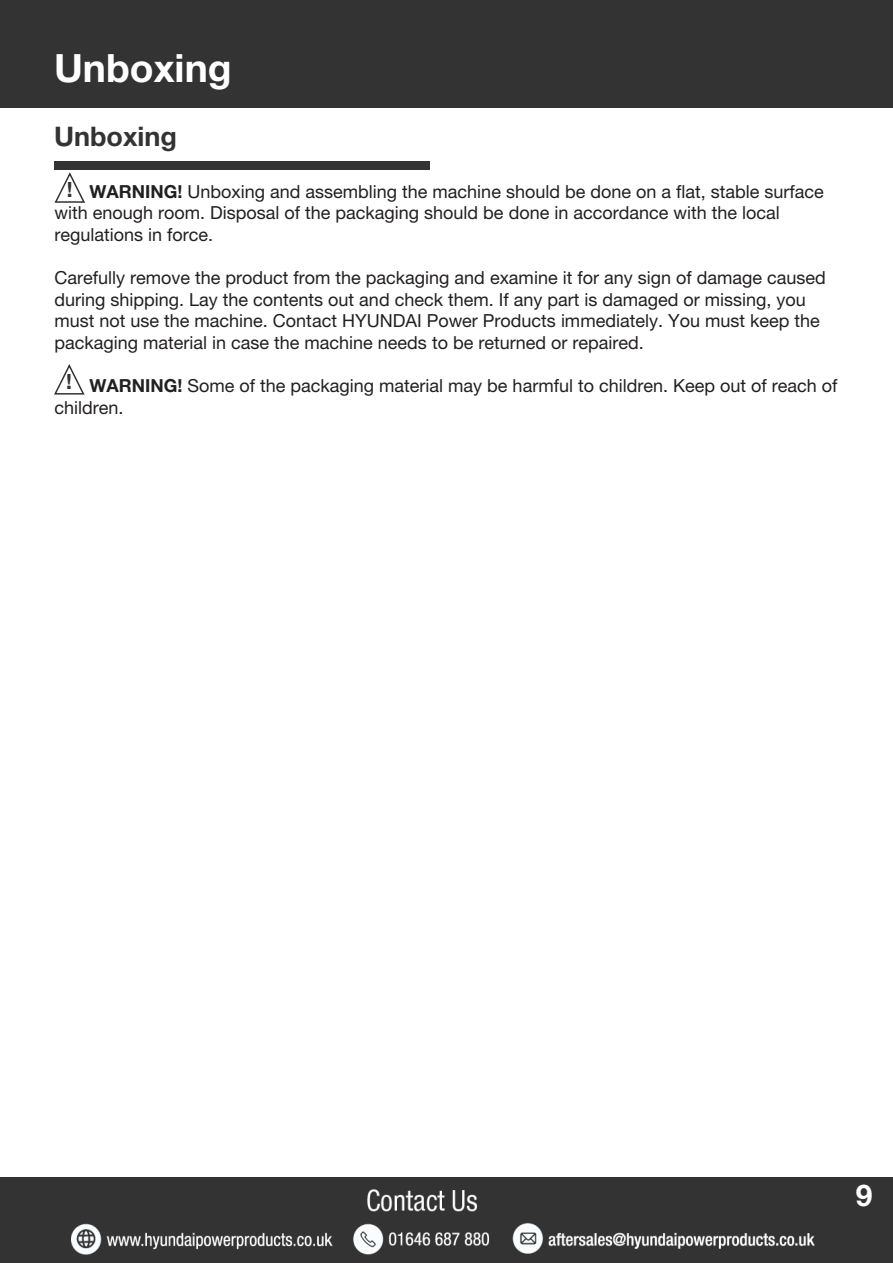
<style>
.page{position:relative;width:893px;height:1263px;background:#fff}
.page>*{position:absolute;margin:0;border:0;box-sizing:border-box;transform-origin:0 0}
.t1{font:700 39px "Helvetica Neue LT Pro";color:#fff}
.t2{font:700 30px "Helvetica Neue LT Pro";color:#fff}
.t3{font:700 27px "Helvetica Neue LT Pro";color:#323332}
.t4{font:700 21px "Helvetica Neue LT Pro";color:#323332}
.t5{font:18px/21.6px "Helvetica Neue LT Pro";color:#231f20}
.s1{font-weight:700}
</style>
<div class="page">
<div style="left:0;top:0;width:893px;height:107px;background:#323332"></div>
<div style="left:0;top:1178px;width:893px;height:85px;background:#323332"></div>
<img style="left:72px;top:1189px;width:743px;height:65px">
<svg style="left:54px;top:172px;width:31px;height:31px"></svg>
<div style="left:54px;top:161px;width:375px;height:9px;background:#323332"></div>
<svg style="left:54px;top:364px;width:31px;height:31px"></svg>
<p class="t1" style="left:54px;top:44px;width:179px">Unboxing</p>
<p class="t3" style="left:54px;top:119px;width:124px">Unboxing</p>
<p class="t5" style="left:55px;top:180px;width:771px;text-indent:35px"><span class="s1">WARNING!</span> Unboxing and assembling the machine should be done on a flat, stable surface with enough room. Disposal of the packaging should be done in accordance with the local</p>
<p class="t5" style="left:55px;top:224px;width:160px">regulations in force.</p>
<p class="t5" style="left:55px;top:267px;width:773px">Carefully remove the product from the packaging and examine it for any sign of damage caused during shipping. Lay the contents out and check them. If any part is damaged or missing, you must not use the machine. Contact HYUNDAI Power Products immediately. You must keep the packaging material in case the machine needs to be returned or repaired.</p>
<p class="t5" style="left:55px;top:375px;width:784px;text-indent:35px"><span class="s1">WARNING!</span> Some of the packaging material may be harmful to children. Keep out of reach of children.</p>
<p class="t4" style="left:67px;top:176px;width:7px">!</p>
<p class="t4" style="left:66px;top:368px;width:7px">!</p>
<p class="t2" style="left:856px;top:1176px;width:18px">9</p>
</div>
